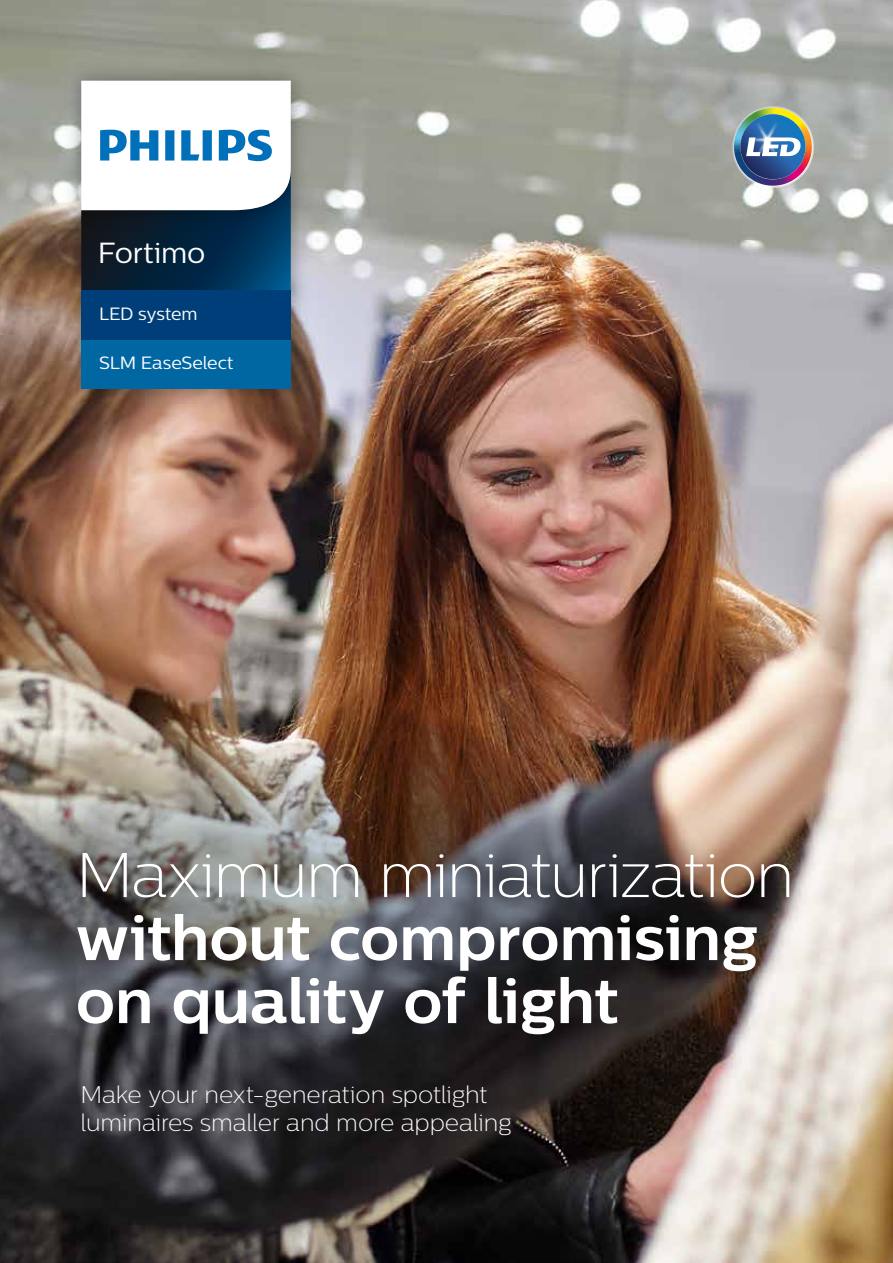
<style>
.page{position:relative;width:893px;height:1263px;background:#fff}
.page>*{position:absolute;margin:0;border:0;box-sizing:border-box;transform-origin:0 0}
.t1{font:700 63px/63px "Centrale Sans";letter-spacing:-.005em;color:#fff}
.t2{font:63px "Centrale Sans X Light";letter-spacing:-.025em;color:#fff}
.t3{font:29.1px "Centrale Sans";letter-spacing:-.005em;color:#fff}
.t4{font:24px/28.5px "Centrale Sans X Light";letter-spacing:-.005em;color:#fff}
.t5{font:17.7px "Centrale Sans";letter-spacing:-.005em;color:#fff}
</style>
<div class="page">
<img style="left:0;top:0;width:893px;height:1263px">
<img style="left:0;top:720px;width:753px;height:367px">
<svg style="left:731px;top:105px;width:83px;height:83px"></svg>
<img style="left:734px;top:108px;width:76px;height:78px">
<img style="left:56px;top:236px;width:260px;height:178px">
<img style="left:56px;top:56px;width:260px;height:180px">
<svg style="left:81px;top:81px;width:210px;height:184px"></svg>
<img style="left:56px;top:265px;width:260px;height:100px">
<div style="left:81px;top:290px;width:210px;height:50px;background:#003e79"></div>
<div style="left:81px;top:340px;width:210px;height:49px;background:#0067a2"></div>
<p class="t3" style="left:98px;top:236px;width:109px">Fortimo</p>
<p class="t5" style="left:99px;top:303px;width:100px">LED system</p>
<p class="t5" style="left:99px;top:353px;width:136px">SLM EaseSelect</p>
<h1 class="t2" style="left:76px;top:840px;width:720px">Maximum miniaturization</h1>
<h1 class="t1" style="left:76px;top:905px;width:684px">without compromising on quality of light</h1>
<p class="t4" style="left:80px;top:1080px;width:433px">Make your next-generation spotlight luminaires smaller and more appealing</p>
</div>
